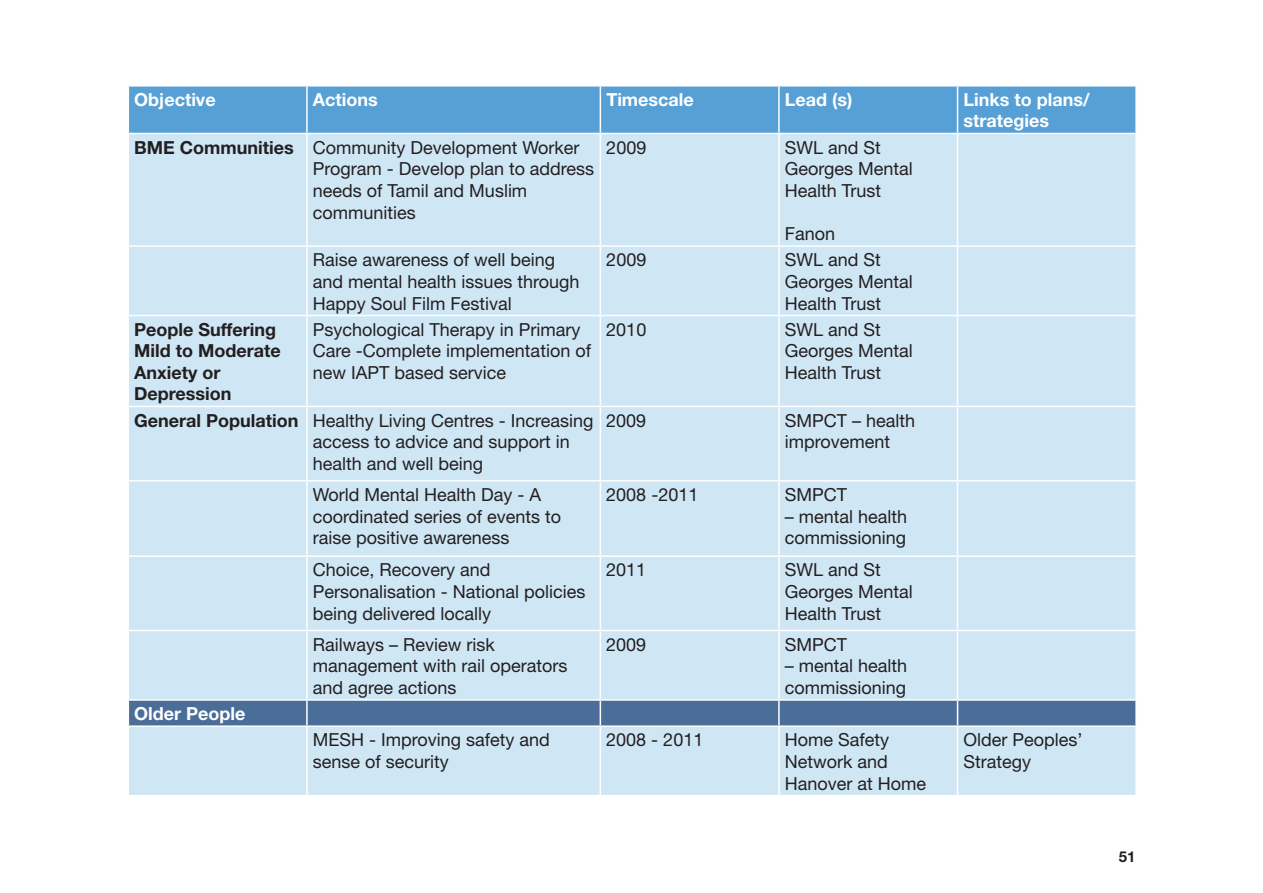
<style>
.page{position:relative;width:1263px;height:893px;background:#fff}
.page>*{position:absolute;margin:0;border:0;box-sizing:border-box;transform-origin:0 0}
.t1{font:18px/21.6px "Helvetica Neue";color:#231f20}
.t2{font:700 18px/21.6px "Helvetica Neue";color:#231f20}
.t3{font:700 18px/21.6px "Helvetica Neue";color:#fff}
.t4{font:700 15px "Helvetica Neue";color:#231f20}
</style>
<div class="page">
<div style="left:129px;top:87px;width:1006px;height:46px;background:#56a0d5"></div>
<div style="left:129px;top:134px;width:1006px;height:661px;background:#cfe6f4"></div>
<hr style="left:306px;top:87px;width:2px;height:46px;background:#fff">
<hr style="left:600px;top:87px;width:1px;height:46px;background:#fff">
<hr style="left:778px;top:87px;width:2px;height:46px;background:#fff">
<hr style="left:957px;top:87px;width:1px;height:46px;background:#fff">
<hr style="left:306px;top:134px;width:2px;height:111px;background:#fff">
<hr style="left:600px;top:134px;width:1px;height:111px;background:#fff">
<hr style="left:778px;top:134px;width:2px;height:111px;background:#fff">
<hr style="left:957px;top:134px;width:1px;height:111px;background:#fff">
<hr style="left:128px;top:245px;width:179px;height:2px;background:#fff">
<hr style="left:307px;top:245px;width:293px;height:2px;background:#fff">
<hr style="left:306px;top:247px;width:2px;height:68px;background:#fff">
<hr style="left:600px;top:245px;width:179px;height:2px;background:#fff">
<hr style="left:600px;top:247px;width:1px;height:68px;background:#fff">
<hr style="left:779px;top:245px;width:178px;height:2px;background:#fff">
<hr style="left:778px;top:247px;width:2px;height:68px;background:#fff">
<hr style="left:957px;top:245px;width:180px;height:2px;background:#fff">
<hr style="left:957px;top:247px;width:1px;height:68px;background:#fff">
<hr style="left:128px;top:315px;width:179px;height:1px;background:#fff">
<hr style="left:307px;top:315px;width:293px;height:1px;background:#fff">
<hr style="left:306px;top:316px;width:2px;height:90px;background:#fff">
<hr style="left:600px;top:315px;width:179px;height:1px;background:#fff">
<hr style="left:600px;top:316px;width:1px;height:90px;background:#fff">
<hr style="left:779px;top:315px;width:178px;height:1px;background:#fff">
<hr style="left:778px;top:316px;width:2px;height:90px;background:#fff">
<hr style="left:957px;top:315px;width:180px;height:1px;background:#fff">
<hr style="left:957px;top:316px;width:1px;height:90px;background:#fff">
<hr style="left:128px;top:406px;width:179px;height:1px;background:#fff">
<hr style="left:307px;top:406px;width:293px;height:1px;background:#fff">
<hr style="left:306px;top:407px;width:2px;height:73px;background:#fff">
<hr style="left:600px;top:406px;width:179px;height:1px;background:#fff">
<hr style="left:600px;top:407px;width:1px;height:73px;background:#fff">
<hr style="left:779px;top:406px;width:178px;height:1px;background:#fff">
<hr style="left:778px;top:407px;width:2px;height:73px;background:#fff">
<hr style="left:957px;top:406px;width:180px;height:1px;background:#fff">
<hr style="left:957px;top:407px;width:1px;height:73px;background:#fff">
<hr style="left:128px;top:480px;width:179px;height:2px;background:#fff">
<hr style="left:307px;top:480px;width:293px;height:2px;background:#fff">
<hr style="left:306px;top:482px;width:2px;height:73px;background:#fff">
<hr style="left:600px;top:480px;width:179px;height:2px;background:#fff">
<hr style="left:600px;top:482px;width:1px;height:73px;background:#fff">
<hr style="left:779px;top:480px;width:178px;height:2px;background:#fff">
<hr style="left:778px;top:482px;width:2px;height:73px;background:#fff">
<hr style="left:957px;top:480px;width:180px;height:2px;background:#fff">
<hr style="left:957px;top:482px;width:1px;height:73px;background:#fff">
<hr style="left:128px;top:555px;width:179px;height:2px;background:#fff">
<hr style="left:307px;top:555px;width:293px;height:2px;background:#fff">
<hr style="left:306px;top:557px;width:2px;height:73px;background:#fff">
<hr style="left:600px;top:555px;width:179px;height:2px;background:#fff">
<hr style="left:600px;top:557px;width:1px;height:73px;background:#fff">
<hr style="left:779px;top:555px;width:178px;height:2px;background:#fff">
<hr style="left:778px;top:557px;width:2px;height:73px;background:#fff">
<hr style="left:957px;top:555px;width:180px;height:2px;background:#fff">
<hr style="left:957px;top:557px;width:1px;height:73px;background:#fff">
<hr style="left:128px;top:630px;width:179px;height:1px;background:#fff">
<hr style="left:307px;top:630px;width:293px;height:1px;background:#fff">
<hr style="left:306px;top:631px;width:2px;height:68px;background:#fff">
<hr style="left:600px;top:630px;width:179px;height:1px;background:#fff">
<hr style="left:600px;top:631px;width:1px;height:68px;background:#fff">
<hr style="left:779px;top:630px;width:178px;height:1px;background:#fff">
<hr style="left:778px;top:631px;width:2px;height:68px;background:#fff">
<hr style="left:957px;top:630px;width:180px;height:1px;background:#fff">
<hr style="left:957px;top:631px;width:1px;height:68px;background:#fff">
<hr style="left:128px;top:699px;width:179px;height:2px;background:#fff">
<hr style="left:307px;top:699px;width:293px;height:2px;background:#fff">
<hr style="left:600px;top:699px;width:179px;height:2px;background:#fff">
<hr style="left:779px;top:699px;width:178px;height:2px;background:#fff">
<hr style="left:957px;top:699px;width:180px;height:2px;background:#fff">
<div style="left:128px;top:700px;width:1008px;height:25px;background:#4a6e98"></div>
<hr style="left:1135px;top:701px;width:2px;height:24px;background:#fff">
<hr style="left:128px;top:725px;width:179px;height:2px;background:#fff">
<hr style="left:307px;top:725px;width:293px;height:2px;background:#fff">
<hr style="left:306px;top:727px;width:2px;height:68px;background:#fff">
<hr style="left:600px;top:725px;width:179px;height:2px;background:#fff">
<hr style="left:600px;top:727px;width:1px;height:68px;background:#fff">
<hr style="left:779px;top:725px;width:178px;height:2px;background:#fff">
<hr style="left:778px;top:727px;width:2px;height:68px;background:#fff">
<hr style="left:957px;top:725px;width:180px;height:2px;background:#fff">
<hr style="left:957px;top:727px;width:1px;height:68px;background:#fff">
<p class="t3" style="left:134px;top:88px;width:83px">Objective</p>
<p class="t3" style="left:313px;top:88px;width:66px">Actions</p>
<p class="t3" style="left:606px;top:88px;width:89px">Timescale</p>
<p class="t3" style="left:785px;top:88px;width:69px">Lead (s)</p>
<p class="t3" style="left:963px;top:88px;width:128px">Links to plans/ strategies</p>
<p class="t2" style="left:134px;top:136px;width:161px">BME Communities</p>
<p class="t1" style="left:313px;top:136px;width:283px">Community Development Worker<br>Program - Develop plan to address needs of Tamil and Muslim communities</p>
<p class="t1" style="left:606px;top:136px;width:42px">2009</p>
<p class="t1" style="left:785px;top:136px;width:129px">SWL and St<br>Georges Mental<br>Health Trust</p>
<p class="t1" style="left:785px;top:223px;width:52px">Fanon</p>
<p class="t1" style="left:313px;top:249px;width:268px">Raise awareness of well being and mental health issues through<br>Happy Soul Film Festival</p>
<p class="t1" style="left:606px;top:249px;width:42px">2009</p>
<p class="t1" style="left:785px;top:249px;width:129px">SWL and St<br>Georges Mental<br>Health Trust</p>
<p class="t2" style="left:134px;top:318px;width:148px">People Suffering<br>Mild to Moderate<br>Anxiety or<br>Depression</p>
<p class="t1" style="left:313px;top:318px;width:280px">Psychological Therapy in Primary<br>Care -Complete implementation of new IAPT based service</p>
<p class="t1" style="left:606px;top:318px;width:42px">2010</p>
<p class="t1" style="left:785px;top:318px;width:129px">SWL and St<br>Georges Mental<br>Health Trust</p>
<p class="t2" style="left:134px;top:409px;width:166px">General Population</p>
<p class="t1" style="left:313px;top:409px;width:282px">Healthy Living Centres - Increasing access to advice and support in health and well being</p>
<p class="t1" style="left:606px;top:409px;width:42px">2009</p>
<p class="t1" style="left:785px;top:409px;width:132px">SMPCT – health improvement</p>
<p class="t1" style="left:313px;top:484px;width:250px">World Mental Health Day - A coordinated series of events to raise positive awareness</p>
<p class="t1" style="left:606px;top:484px;width:94px">2008 -2011</p>
<p class="t1" style="left:785px;top:484px;width:64px">SMPCT</p>
<p class="t1" style="left:785px;top:505px;width:124px">– mental health commissioning</p>
<p class="t3" style="left:134px;top:702px;width:113px">Older People</p>
<p class="t1" style="left:313px;top:559px;width:274px">Choice, Recovery and<br>Personalisation - National policies being delivered locally</p>
<p class="t1" style="left:606px;top:559px;width:42px">2011</p>
<p class="t1" style="left:785px;top:559px;width:129px">SWL and St<br>Georges Mental<br>Health Trust</p>
<p class="t1" style="left:313px;top:633px;width:256px">Railways – Review risk management with rail operators and agree actions</p>
<p class="t1" style="left:606px;top:633px;width:42px">2009</p>
<p class="t1" style="left:785px;top:633px;width:64px">SMPCT</p>
<p class="t1" style="left:785px;top:655px;width:124px">– mental health commissioning</p>
<p class="t1" style="left:313px;top:729px;width:239px">MESH - Improving safety and sense of security</p>
<p class="t1" style="left:606px;top:729px;width:99px">2008 - 2011</p>
<p class="t1" style="left:785px;top:729px;width:143px">Home Safety<br>Network and<br>Hanover at Home</p>
<p class="t1" style="left:963px;top:729px;width:121px">Older Peoples’<br>Strategy</p>
<p class="t4" style="left:1119px;top:847px;width:15px">51</p>
</div>
